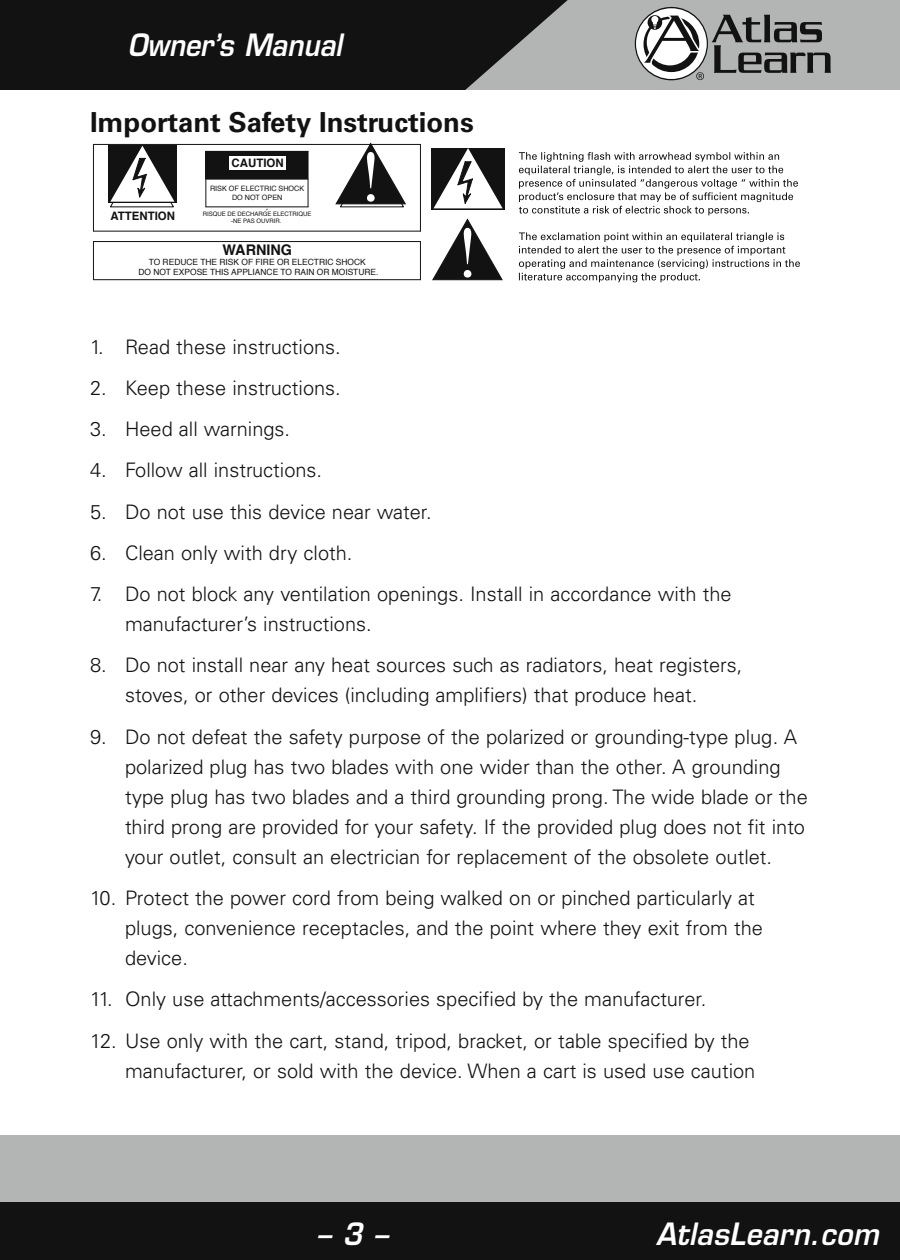
<style>
.page{position:relative;width:900px;height:1260px;background:#fff}
.page>*{position:absolute;margin:0;border:0;box-sizing:border-box;transform-origin:0 0}
.t1{font:italic 600 30px "Eurostile";letter-spacing:.015em;color:#fff;scale:.94 1}
.t2{font:italic 600 30px "Eurostile";letter-spacing:.015em;color:#fff;scale:.9 1}
.t3{font:700 27.5px "Univers LT Std";color:#121212}
.t4{font:300 20px/30px "Univers LT Std";color:#121212}
.t5{font:700 14.75px "Helvetica";color:#121212}
.t6{font:700 11.75px "Helvetica";color:#121212}
.t7{font:700 11.5px "Helvetica";color:#121212}
.t8{font:9.75px "Helvetica";color:#121212}
.t9{font:8.5px/10.2px "Helvetica";color:#121212;text-align:center}
.t10{font:7.25px/9px "Helvetica";color:#121212;text-align:center}
.t11{font:6px/7.2px "Helvetica";color:#121212;text-align:center}
</style>
<div class="page">
<div style="left:0;top:0;width:900px;height:90px;background:#121212"></div>
<svg style="left:465px;top:0;width:435px;height:90px"></svg>
<div style="left:0;top:1135px;width:900px;height:125px;background:#b3b5b4"></div>
<div style="left:0;top:1202px;width:900px;height:58px;background:#121212"></div>
<svg style="left:93px;top:142px;width:328px;height:139px"></svg>
<svg style="left:432px;top:219px;width:71px;height:61px"></svg>
<svg style="left:431px;top:148px;width:74px;height:62px"></svg>
<svg style="left:434px;top:148px;width:69px;height:60px"></svg>
<svg style="left:519px;top:152px;width:279px;height:63px"></svg>
<svg style="left:519px;top:232px;width:281px;height:50px"></svg>
<div style="left:108px;top:146px;width:69px;height:57px;background:#121212"></div>
<svg style="left:109px;top:146px;width:66px;height:62px"></svg>
<svg style="left:336px;top:143px;width:70px;height:65px"></svg>
<h1 class="t2" style="left:128px;top:26px;width:240px">Owner’s Manual</h1>
<h2 class="t3" style="left:90px;top:107px;width:385px">Important Safety Instructions</h2>
<p class="t6" style="left:232px;top:154px;width:54px">CAUTION</p>
<p class="t10" style="left:210px;top:184px;width:96px">RISK OF ELECTRIC SHOCK<br>DO NOT OPEN</p>
<p class="t8" style="left:265px;top:205px;width:5px">´</p>
<p class="t7" style="left:111px;top:206px;width:66px">ATTENTION</p>
<p class="t11" style="left:203px;top:210px;width:110px">RISQUE DE DECHARGE ELECTRIQUE -NE PAS OUVRIR.</p>
<p class="t5" style="left:222px;top:238px;width:71px">WARNING</p>
<p class="t9" style="left:138px;top:257px;width:242px">TO REDUCE THE RISK OF FIRE OR ELECTRIC SHOCK<br>DO NOT EXPOSE THIS APPLIANCE TO RAIN OR MOISTURE.</p>
<p class="t4" style="left:90px;top:332px;width:252px">1. Read these instructions.</p>
<p class="t4" style="left:90px;top:373px;width:252px">2. Keep these instructions.</p>
<p class="t4" style="left:90px;top:414px;width:202px">3. Heed all warnings.</p>
<p class="t4" style="left:90px;top:455px;width:234px">4. Follow all instructions.</p>
<p class="t4" style="left:90px;top:497px;width:343px">5. Do not use this device near water.</p>
<p class="t4" style="left:90px;top:538px;width:264px">6. Clean only with dry cloth.</p>
<p class="t4" style="left:125px;top:579px;width:608px;text-indent:-35px">7. Do not block any ventilation openings. Install in accordance with the manufacturer’s instructions.</p>
<p class="t4" style="left:90px;top:650px;width:654px;text-align:center">8. Do not install near any heat sources such as radiators, heat registers, stoves, or other devices (including amplifiers) that produce heat.</p>
<p class="t4" style="left:125px;top:722px;width:684px;text-indent:-35px">9. Do not defeat the safety purpose of the polarized or grounding-type plug. A polarized plug has two blades with one wider than the other. A grounding type plug has two blades and a third grounding prong. The wide blade or the third prong are provided for your safety. If the provided plug does not fit into your outlet, consult an electrician for replacement of the obsolete outlet.</p>
<p class="t4" style="left:125px;top:883px;width:639px;text-indent:-35px">10. Protect the power cord from being walked on or pinched particularly at plugs, convenience receptacles, and the point where they exit from the device.</p>
<p class="t4" style="left:90px;top:984px;width:618px">11. Only use attachments/accessories specified by the manufacturer.</p>
<p class="t4" style="left:90px;top:1025px;width:667px;text-align:right">12. Use only with the cart, stand, tripod, bracket, or table specified by the manufacturer, or sold with the device. When a cart is used use caution</p>
<h1 class="t1" style="left:317px;top:1215px;width:77px">– 3 –</h1>
<h1 class="t1" style="left:656px;top:1215px;width:238px">AtlasLearn.com</h1>
</div>
